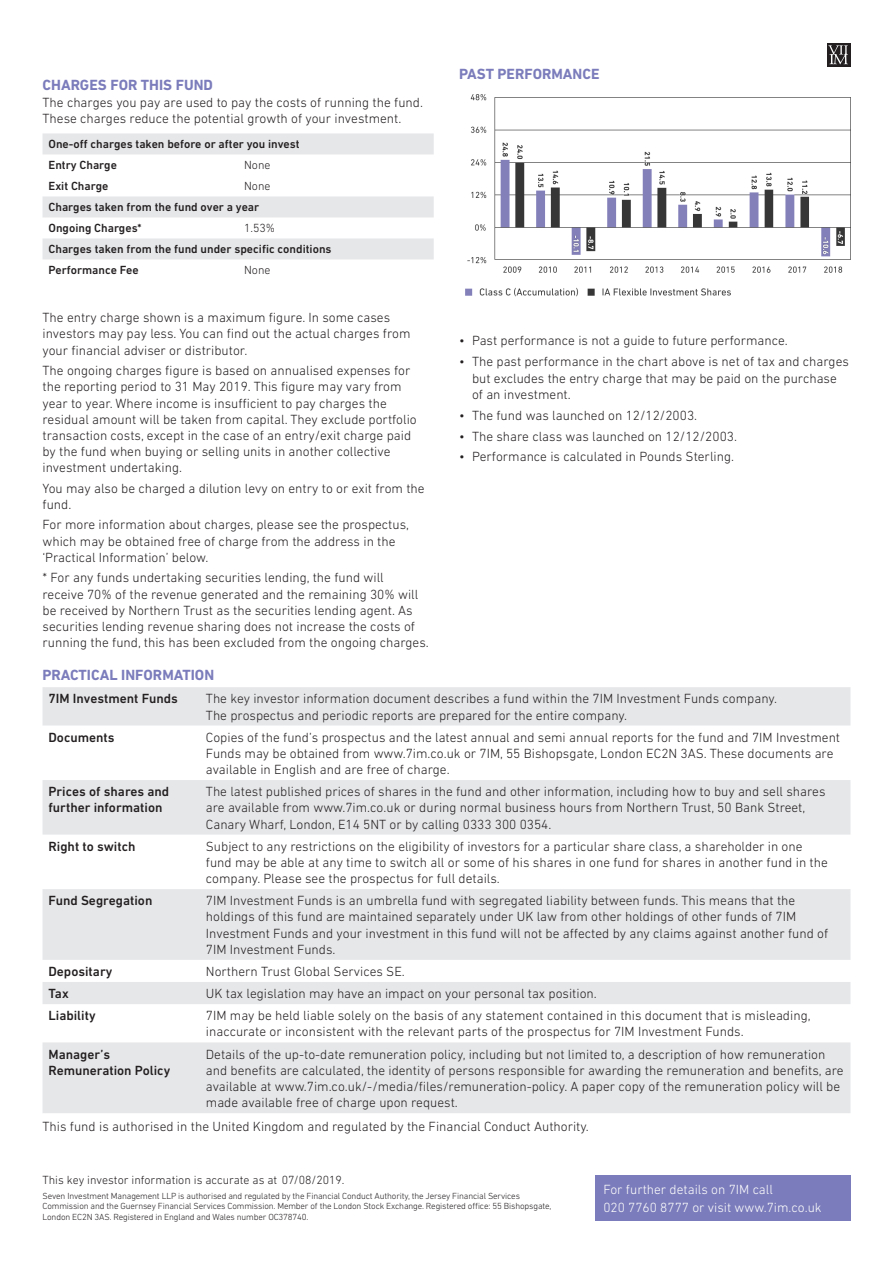
<style>
.page{position:relative;width:893px;height:1263px;background:#fff}
.page>*{position:absolute;margin:0;border:0;box-sizing:border-box;transform-origin:0 0}
.KIIDs_-_H3{font:700 15px "DIN Next LT Pro";color:#7b7cbb}
.KIIDs_-_Practical_In{font:300 13.5px/16.2px "DIN Next LT Pro";color:#231f20}
.KIIDs_-_Body_Paragra{font:300 13.5px/16.2px "DIN Next LT Pro";color:#231f20}
.KIIDs_-_Practical_In-2{font:500 13.5px/16.2px "DIN Next LT Pro";color:#231f20}
.t1{font:300 13.5px/18px "DIN Next LT Pro";color:#fff}
.KIIDs_-_Charges_for{font:500 12px "DIN Next LT Pro";color:#231f20}
.KIIDs_-_Info_accurac{font:300 12px "DIN Next LT Pro";color:#231f20}
.KIIDs_-_Charges_for-2{font:300 12px "DIN Next LT Pro";color:#231f20}
.t2{font:300 9px/10.8px "DIN Next LT Pro";letter-spacing:-.015em;color:#231f20}
</style>
<div class="page">
<svg style="left:827px;top:43px;width:23px;height:24px"></svg>
<svg style="left:828px;top:45px;width:20px;height:19px"></svg>
<div style="left:595px;top:1175px;width:255px;height:45px;background:#7b7cbb"></div>
<svg style="left:43px;top:133px;width:391px;height:126px"></svg>
<img style="left:465px;top:94px;width:385px;height:203px">
<svg style="left:43px;top:687px;width:807px;height:426px;fill:#e6e7e9"></svg>
<p class="KIIDs_-_H3" style="left:43px;top:76px;width:172px">CHARGES FOR THIS FUND</p>
<p class="KIIDs_-_Body_Paragra" style="left:43px;top:94px;width:382px">The charges you pay are used to pay the costs of running the fund.<br>These charges reduce the potential growth of your investment.</p>
<p class="KIIDs_-_Charges_for" style="left:49px;top:137px;width:253px">One-off charges taken before or after you invest</p>
<p class="KIIDs_-_Charges_for" style="left:49px;top:158px;width:70px">Entry Charge</p>
<p class="KIIDs_-_Charges_for-2" style="left:244px;top:158px;width:28px">None</p>
<p class="KIIDs_-_Charges_for" style="left:49px;top:179px;width:61px">Exit Charge</p>
<p class="KIIDs_-_Charges_for-2" style="left:244px;top:179px;width:28px">None</p>
<p class="KIIDs_-_Charges_for" style="left:49px;top:200px;width:212px">Charges taken from the fund over a year</p>
<p class="KIIDs_-_Charges_for" style="left:49px;top:221px;width:95px">Ongoing Charges*</p>
<p class="KIIDs_-_Charges_for-2" style="left:244px;top:221px;width:33px">1.53%</p>
<p class="KIIDs_-_Charges_for" style="left:49px;top:242px;width:285px">Charges taken from the fund under specific conditions</p>
<p class="KIIDs_-_Charges_for" style="left:49px;top:263px;width:92px">Performance Fee</p>
<p class="KIIDs_-_Charges_for-2" style="left:244px;top:263px;width:28px">None</p>
<p class="KIIDs_-_Body_Paragra" style="left:43px;top:309px;width:369px">The entry charge shown is a maximum figure. In some cases investors may pay less. You can find out the actual charges from your financial adviser or distributor.</p>
<p class="KIIDs_-_Body_Paragra" style="left:43px;top:362px;width:376px">The ongoing charges figure is based on annualised expenses for the reporting period to 31 May 2019. This figure may vary from year to year. Where income is insufficient to pay charges the residual amount will be taken from capital. They exclude portfolio transaction costs, except in the case of an entry/exit charge paid by the fund when buying or selling units in another collective investment undertaking.</p>
<p class="KIIDs_-_Body_Paragra" style="left:43px;top:480px;width:384px">You may also be charged a dilution levy on entry to or exit from the fund.</p>
<p class="KIIDs_-_Body_Paragra" style="left:43px;top:517px;width:368px">For more information about charges, please see the prospectus, which may be obtained free of charge from the address in the ‘Practical Information’ below.</p>
<p class="KIIDs_-_Body_Paragra" style="left:43px;top:569px;width:388px">* For any funds undertaking securities lending, the fund will<br>receive 70% of the revenue generated and the remaining 30% will be received by Northern Trust as the securities lending agent. As securities lending revenue sharing does not increase the costs of running the fund, this has been excluded from the ongoing charges.</p>
<p class="KIIDs_-_H3" style="left:43px;top:666px;width:173px">PRACTICAL INFORMATION</p>
<p class="KIIDs_-_H3" style="left:459px;top:65px;width:142px">PAST PERFORMANCE</p>
<p class="KIIDs_-_Body_Paragra" style="left:459px;top:333px;width:330px">• Past performance is not a guide to future performance.</p>
<p class="KIIDs_-_Body_Paragra" style="left:472px;top:353px;width:378px;text-indent:-13px">• The past performance in the chart above is net of tax and charges but excludes the entry charge that may be paid on the purchase of an investment.</p>
<p class="KIIDs_-_Body_Paragra" style="left:459px;top:407px;width:239px">• The fund was launched on 12/12/2003.</p>
<p class="KIIDs_-_Body_Paragra" style="left:459px;top:428px;width:279px">• The share class was launched on 12/12/2003.</p>
<p class="KIIDs_-_Body_Paragra" style="left:459px;top:449px;width:276px">• Performance is calculated in Pounds Sterling.</p>
<p class="KIIDs_-_Practical_In-2" style="left:49px;top:690px;width:131px">7IM Investment Funds</p>
<p class="KIIDs_-_Practical_In" style="left:206px;top:690px;width:573px">The key investor information document describes a fund within the 7IM Investment Funds company.</p>
<p class="KIIDs_-_Practical_In" style="left:206px;top:707px;width:423px">The prospectus and periodic reports are prepared for the entire company.</p>
<p class="KIIDs_-_Practical_In-2" style="left:49px;top:729px;width:68px">Documents</p>
<p class="KIIDs_-_Practical_In" style="left:206px;top:729px;width:636px">Copies of the fund’s prospectus and the latest annual and semi annual reports for the fund and 7IM Investment<br>Funds may be obtained from www.7im.co.uk or 7IM, 55 Bishopsgate, London EC2N 3AS. These documents are available in English and are free of charge.</p>
<p class="KIIDs_-_Practical_In-2" style="left:49px;top:783px;width:122px">Prices of shares and further information</p>
<p class="KIIDs_-_Practical_In" style="left:206px;top:783px;width:621px">The latest published prices of shares in the fund and other information, including how to buy and sell shares are available from www.7im.co.uk or during normal business hours from Northern Trust, 50 Bank Street,<br>Canary Wharf, London, E14 5NT or by calling 0333 300 0354.</p>
<p class="KIIDs_-_Practical_In-2" style="left:49px;top:838px;width:89px">Right to switch</p>
<p class="KIIDs_-_Practical_In" style="left:206px;top:838px;width:623px">Subject to any restrictions on the eligibility of investors for a particular share class, a shareholder in one fund may be able at any time to switch all or some of his shares in one fund for shares in another fund in the company. Please see the prospectus for full details.</p>
<p class="KIIDs_-_Practical_In-2" style="left:49px;top:892px;width:105px">Fund Segregation</p>
<p class="KIIDs_-_Practical_In" style="left:206px;top:892px;width:624px">7IM Investment Funds is an umbrella fund with segregated liability between funds. This means that the holdings of this fund are maintained separately under UK law from other holdings of other funds of 7IM Investment Funds and your investment in this fund will not be affected by any claims against another fund of 7IM Investment Funds.</p>
<p class="KIIDs_-_Practical_In-2" style="left:49px;top:963px;width:65px">Depositary</p>
<p class="KIIDs_-_Practical_In" style="left:206px;top:963px;width:200px">Northern Trust Global Services SE.</p>
<p class="KIIDs_-_Practical_In-2" style="left:49px;top:985px;width:22px">Tax</p>
<p class="KIIDs_-_Practical_In" style="left:206px;top:985px;width:392px">UK tax legislation may have an impact on your personal tax position.</p>
<p class="KIIDs_-_Practical_In-2" style="left:49px;top:1007px;width:49px">Liability</p>
<p class="KIIDs_-_Practical_In" style="left:206px;top:1007px;width:606px">7IM may be held liable solely on the basis of any statement contained in this document that is misleading, inaccurate or inconsistent with the relevant parts of the prospectus for 7IM Investment Funds.</p>
<p class="KIIDs_-_Practical_In-2" style="left:49px;top:1046px;width:123px">Manager’s<br>Remuneration Policy</p>
<p class="KIIDs_-_Practical_In" style="left:206px;top:1046px;width:639px">Details of the up-to-date remuneration policy, including but not limited to, a description of how remuneration and benefits are calculated, the identity of persons responsible for awarding the remuneration and benefits, are available at www.7im.co.uk/-/media/files/remuneration-policy. A paper copy of the remuneration policy will be made available free of charge upon request.</p>
<p class="KIIDs_-_Body_Paragra" style="left:43px;top:1118px;width:548px">This fund is authorised in the United Kingdom and regulated by the Financial Conduct Authority.</p>
<p class="KIIDs_-_Info_accurac" style="left:42px;top:1173px;width:304px">This key investor information is accurate as at 07/08/2019.</p>
<p class="t2" style="left:43px;top:1190px;width:510px">Seven Investment Management LLP is authorised and regulated by the Financial Conduct Authority, the Jersey Financial Services<br>Commission and the Guernsey Financial Services Commission. Member of the London Stock Exchange. Registered office: 55 Bishopsgate,<br>London EC2N 3AS. Registered in England and Wales number OC378740.</p>
<p class="t1" style="left:603px;top:1180px;width:220px">For further details on 7IM call<br>020 7760 8777 or visit www.7im.co.uk</p>
</div>
